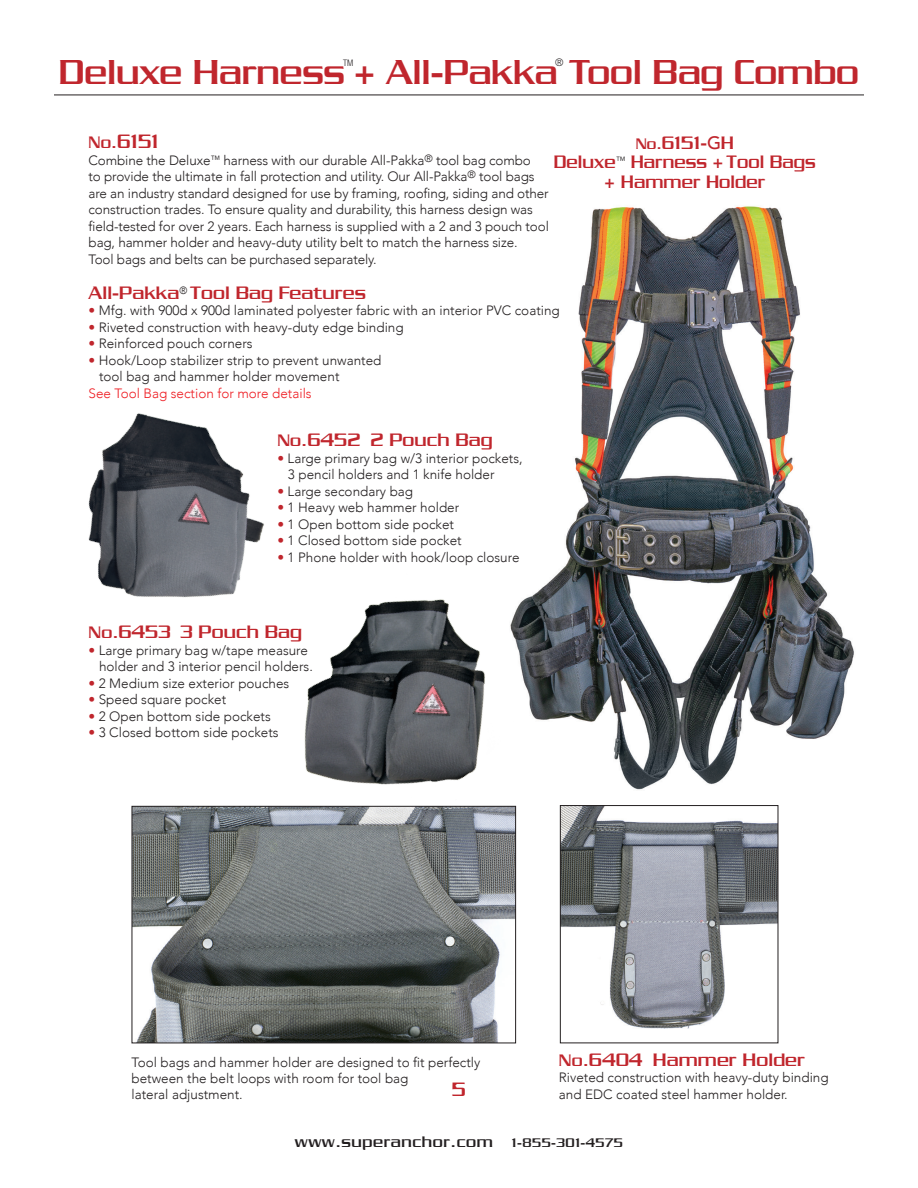
<style>
.page{position:relative;width:918px;height:1188px;background:#fff}
.page>*{position:absolute;margin:0;border:0;box-sizing:border-box;transform-origin:0 0}
.t1{font:600 37.5px "Chainlink";letter-spacing:-.01em;color:#c0262d}
.t2{font:600 21px "Chainlink";color:#c0262d;scale:.95 1}
.t3{font:600 21px "Chainlink";color:#c0262d}
.t4{font:600 19.5px "Chainlink";color:#c0262d}
.t5{font:600 19.5px/19.5px "Chainlink";color:#c0262d;text-align:center;scale:.95 1}
.t6{font:600 16.5px "Chainlink";letter-spacing:.03em;color:#231f20}
.t7{font:300 13.5px/16.5px "Avenir";color:#231f20}
.t8{font:300 13.5px "Avenir";color:#ee1d23}
.t9{font:300 condensed 10.5px "Helvetica Neue";color:#231f20}
.t10{font:300 condensed 9px "Helvetica Neue";color:#231f20}
.s1{font-size:18px}
.s2{font-size:10.5px}
.s3{font-size:16.5px}
.s4{font-family:"Avenir";font-weight:500;font-size:18px}
.s5{color:#c0262d}
.s6{font-size:13.5px}
</style>
<div class="page">
<img style="left:565px;top:206px;width:289px;height:584px">
<img style="left:88px;top:413px;width:176px;height:185px">
<img style="left:234px;top:545px;width:333px;height:333px">
<hr style="left:54px;top:95px;width:810px;height:1px;background:#231f20">
<img style="left:134px;top:808px;width:380px;height:233px">
<div style="left:132px;top:806px;width:384px;height:237px;border:1px solid #231f20"></div>
<img style="left:562px;top:807px;width:214px;height:222px">
<div style="left:560px;top:805px;width:218px;height:238px;border:1px solid #231f20"></div>
<p class="t10" style="left:343px;top:57px;width:12px">TM</p>
<p class="t9" style="left:555px;top:56px;width:10px">®</p>
<h1 class="t1" style="left:59px;top:50px;width:802px">Deluxe Harness + All-Pakka Tool Bag Combo</h1>
<h2 class="t2" style="left:89px;top:130px;width:75px"><span class="s1">No.</span>6151</h2>
<p class="t7" style="left:89px;top:152px;width:462px">Combine the Deluxe<span class="s2">™</span> harness with our durable All-Pakka<sup>®</sup> tool bag combo<br>to provide the ultimate in fall protection and utility. Our All-Pakka<sup>®</sup> tool bags are an industry standard designed for use by framing, roofing, siding and other construction trades. To ensure quality and durability, this harness design was field-tested for over 2 years. Each harness is supplied with a 2 and 3 pouch tool bag, hammer holder and heavy-duty utility belt to match the harness size.<br>Tool bags and belts can be purchased separately.</p>
<h3 class="t5" style="left:554px;top:132px;width:278px"><span class="s3">No.</span>6151-<span class="s4">G</span>H<br>Deluxe<sup>™</sup> Harness + Tool Bags + Hammer Holder</h3>
<h3 class="t4" style="left:89px;top:281px;width:279px">All-Pakka<sup>®</sup> Tool Bag Features</h3>
<p class="t7" style="left:89px;top:302px;width:473px"><span class="s5">•</span> Mfg. with 900d x 900d laminated polyester fabric with an interior PVC coating</p>
<p class="t7" style="left:89px;top:319px;width:317px"><span class="s5">•</span> Riveted construction with heavy-duty edge binding</p>
<p class="t7" style="left:89px;top:335px;width:166px"><span class="s5">•</span> Reinforced pouch corners</p>
<p class="t7" style="left:99px;top:352px;width:284px;text-indent:-11px"><span class="s5">•</span> Hook/Loop stabilizer strip to prevent unwanted tool bag and hammer holder movement</p>
<p class="t8" style="left:89px;top:385px;width:225px">See Tool Bag section for more details</p>
<h3 class="t4" style="left:277px;top:429px;width:217px"><span class="s1">No.</span>6452 2 Pouch Bag</h3>
<p class="t7" style="left:288px;top:450px;width:236px;text-indent:-11px"><span class="s5">•</span> Large primary bag w/3 interior pockets,<br>3 pencil holders and 1 knife holder</p>
<p class="t7" style="left:277px;top:483px;width:137px"><span class="s5">•</span> Large secondary bag</p>
<p class="t7" style="left:277px;top:499px;width:183px"><span class="s5">•</span> 1 Heavy web hammer holder</p>
<p class="t7" style="left:277px;top:516px;width:178px"><span class="s5">•</span> 1 Open bottom side pocket</p>
<p class="t7" style="left:277px;top:532px;width:186px"><span class="s5">•</span> 1 Closed bottom side pocket</p>
<p class="t7" style="left:277px;top:549px;width:244px"><span class="s5">•</span> 1 Phone holder with hook/loop closure</p>
<h3 class="t4" style="left:88px;top:621px;width:215px"><span class="s1">No.</span>6453 3 Pouch Bag</h3>
<p class="t7" style="left:99px;top:642px;width:215px;text-indent:-11px"><span class="s5">•</span> Large primary bag w/tape measure holder and 3 interior pencil holders.</p>
<p class="t7" style="left:88px;top:675px;width:202px"><span class="s5">•</span> 2 Medium size exterior pouches</p>
<p class="t7" style="left:88px;top:691px;width:139px"><span class="s5">•</span> Speed square pocket</p>
<p class="t7" style="left:88px;top:708px;width:184px"><span class="s5">•</span> 2 Open bottom side pockets</p>
<p class="t7" style="left:88px;top:724px;width:192px"><span class="s5">•</span> 3 Closed bottom side pockets</p>
<h3 class="t4" style="left:559px;top:1049px;width:248px"><span class="s1">No.</span>6404 Hammer Holder</h3>
<p class="t7" style="left:559px;top:1069px;width:271px">Riveted construction with heavy-duty binding and EDC coated steel hammer holder.</p>
<p class="t7" style="left:132px;top:1054px;width:350px">Tool bags and hammer holder are designed to fit perfectly between the belt loops with room for tool bag<br>lateral adjustment.</p>
<h2 class="t3" style="left:452px;top:1078px;width:16px">5</h2>
<p class="t6" style="left:295px;top:1132px;width:330px">www.superanchor.com <span class="s6">1-855-301-4575</span></p>
</div>
